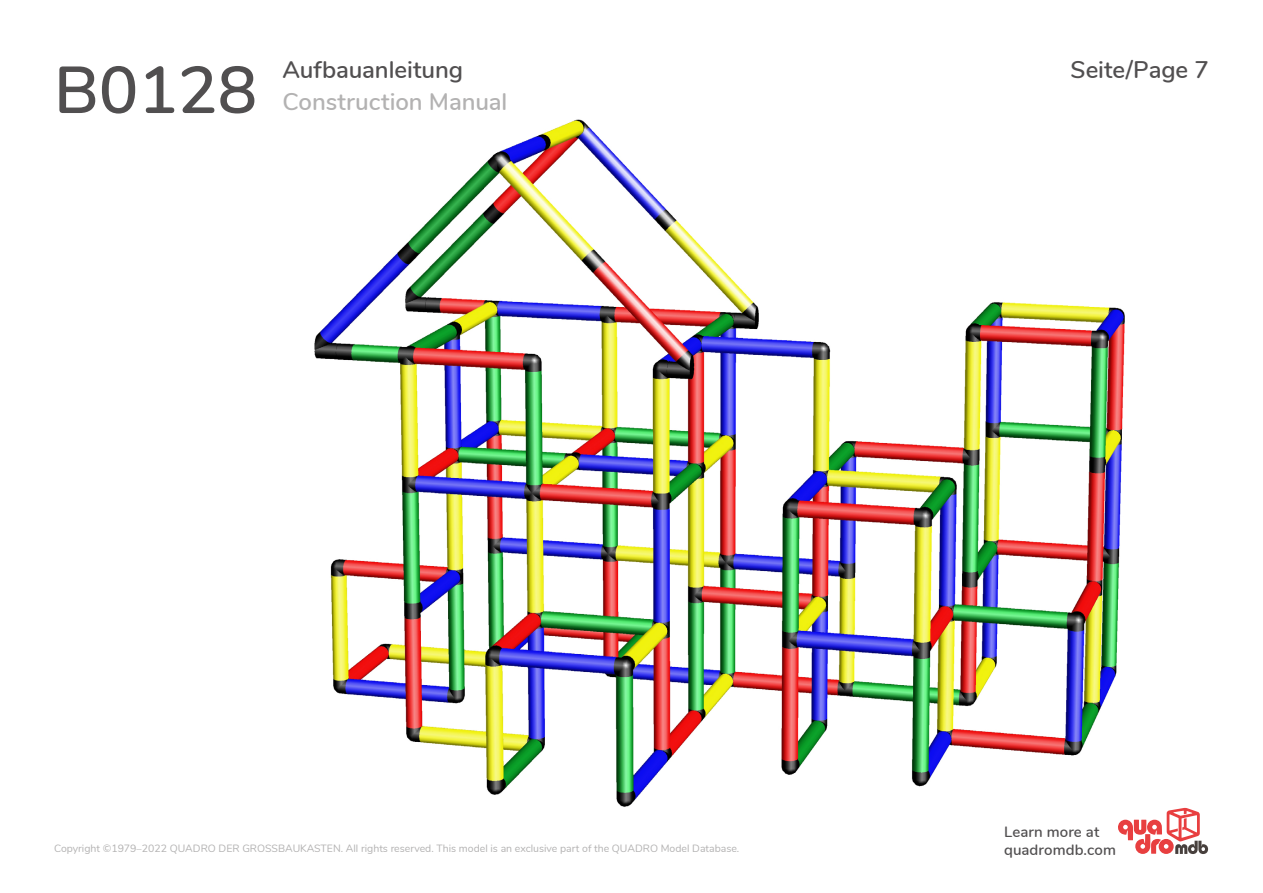
<style>
.page{position:relative;width:1263px;height:893px;background:#fff}
.page>*{position:absolute;margin:0;border:0;box-sizing:border-box;transform-origin:0 0}
.t1{font:600 66px "Nunito";color:#514f50}
.t2{font:600 24px "Nunito";letter-spacing:-.005em;color:#514f50}
.t3{font:600 24px "Nunito";letter-spacing:-.005em;color:#b3b2b2}
.t4{font:600 15px/18px "Nunito";letter-spacing:.005em;color:#514f50}
.t5{font:10.5px "Nunito";color:#b3b2b2}
</style>
<div class="page">
<svg style="left:1118px;top:808px;width:90px;height:46px"></svg>
<img style="left:314px;top:119px;width:811px;height:688px">
<h1 class="t1" style="left:54px;top:42px;width:205px">B0128</h1>
<h2 class="t2" style="left:282px;top:52px;width:182px">Aufbauanleitung</h2>
<h2 class="t3" style="left:282px;top:84px;width:226px">Construction Manual</h2>
<h2 class="t2" style="left:1070px;top:52px;width:140px">Seite/Page 7</h2>
<p class="t5" style="left:54px;top:840px;width:687px">Copyright ©1979–2022 QUADRO DER GROSSBAUKASTEN. All rights reserved. This model is an exclusive part of the QUADRO Model Database.</p>
<h3 class="t4" style="left:1004px;top:822px;width:113px">Learn more at quadromdb.com</h3>
</div>
